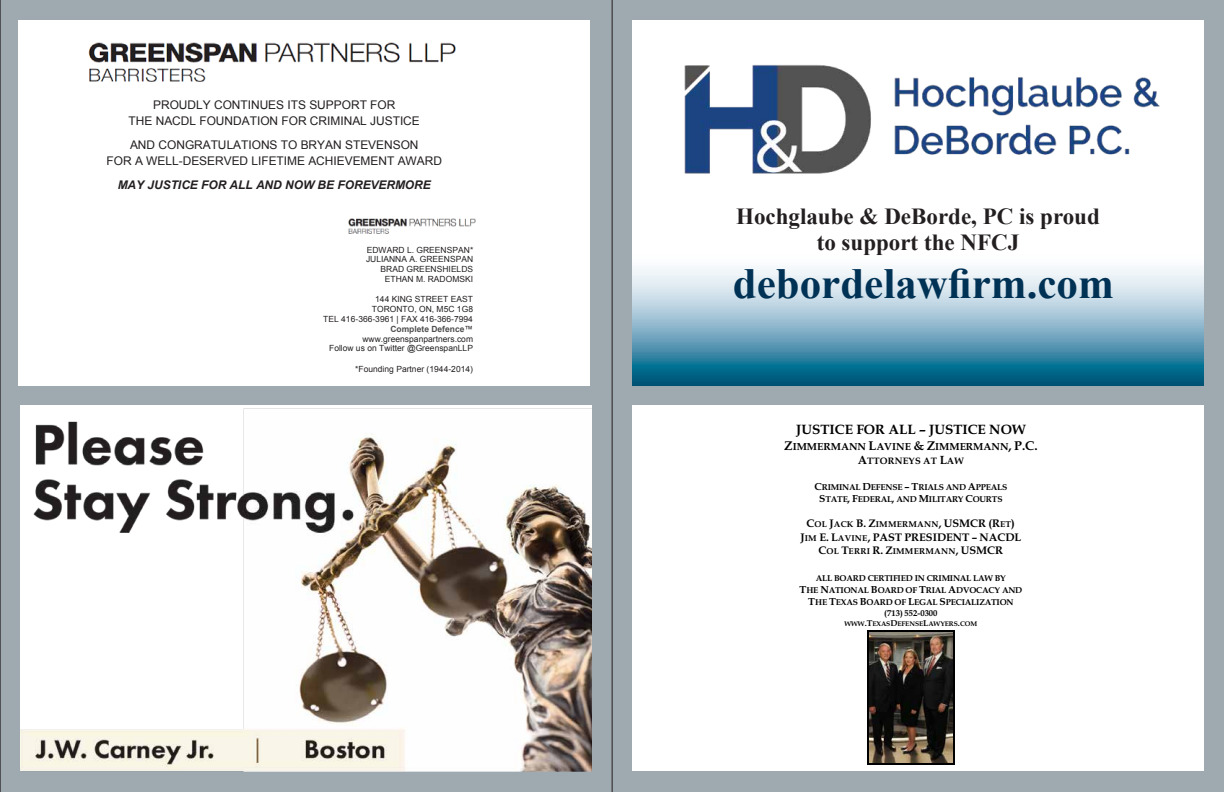
<style>
.page{position:relative;width:1224px;height:792px;background:#fff}
.page>*{position:absolute;margin:0;border:0;box-sizing:border-box;transform-origin:0 0}
.t1{font:700 43px "Times New Roman";color:#003255}
.t2{font:700 23px/26px "Times New Roman";color:#231f20;text-align:center}
.t3{font:700 13.6px "Book Antiqua";color:#000}
.t4{font:11.9px/15.8px "Arial";color:#231f20;text-align:center}
.t5{font:italic 700 11.9px "Arial";color:#231f20}
.t6{font:700 11.1px "Book Antiqua";color:#000}
.t7{font:700 10.2px "Book Antiqua";color:#000}
.t8{font:700 9.4px "Book Antiqua";letter-spacing:.02em;color:#000}
.t9{font:8.5px/9.8px "Arial";color:#231f20;text-align:right}
.t10{font:700 8.5px/12.4px "Book Antiqua";letter-spacing:-.025em;color:#000;text-align:center}
.t11{font:700 8.5px "Book Antiqua";letter-spacing:.03em;color:#000}
.t12{font:700 8.5px "Book Antiqua";letter-spacing:.025em;color:#000}
.t13{font:700 6.8px "Book Antiqua";letter-spacing:-.01em;color:#000}
.s1{font-weight:700;color:#4d4d4f}
.s2{font-size:12.8px}
.s3{font-size:11.9px}
.s4{font-size:10.2px}
.s5{font-size:11.1px}
.s6{font-size:8.5px}
</style>
<div class="page">
<div style="left:0;top:0;width:612px;height:792px;background:#9eaab0"></div>
<div style="left:612px;top:0;width:612px;height:792px;background:#9eaab0"></div>
<hr style="left:612px;top:0;width:1px;height:792px;background:#231f20">
<div style="left:18px;top:20px;width:572px;height:366px;background:#fff"></div>
<img style="left:88px;top:42px;width:368px;height:40px">
<img style="left:348px;top:218px;width:128px;height:16px">
<hr style="left:0;top:0;width:1px;height:792px;background:#231f20">
<img style="left:20px;top:406px;width:572px;height:366px">
<div style="left:632px;top:406px;width:572px;height:366px;background:#fff"></div>
<img style="left:869px;top:632px;width:84px;height:131px">
<hr style="left:867px;top:630px;width:2px;height:135px;background:#000">
<hr style="left:953px;top:630px;width:1px;height:135px;background:#000">
<hr style="left:867px;top:630px;width:87px;height:2px;background:#000">
<hr style="left:867px;top:763px;width:87px;height:2px;background:#000">
<svg style="left:632px;top:20px;width:572px;height:366px;background:#c2d9e3"></svg>
<img style="left:668px;top:53px;width:501px;height:131px">
<h3 class="t4" style="left:129px;top:97px;width:293px">PROUDLY CONTINUES ITS SUPPORT FOR<br>THE NACDL FOUNDATION FOR CRIMINAL JUSTICE</h3>
<h3 class="t4" style="left:107px;top:137px;width:337px">AND CONGRATULATIONS TO BRYAN STEVENSON<br>FOR A WELL-DESERVED LIFETIME ACHIEVEMENT AWARD</h3>
<h3 class="t5" style="left:118px;top:177px;width:315px">MAY JUSTICE FOR ALL AND NOW BE FOREVERMORE</h3>
<p class="t9" style="left:366px;top:245px;width:109px">EDWARD L. GREENSPAN*<br>JULIANNA A. GREENSPAN<br>BRAD GREENSHIELDS<br>ETHAN M. RADOMSKI</p>
<p class="t9" style="left:323px;top:295px;width:151px">144 KING STREET EAST<br>TORONTO, ON, M5C 1G8<br>TEL 416-366-3961 | FAX 416-366-7994<br><span class="s1">Complete Defence</span>™ www.greenspanpartners.com<br>Follow us on Twitter @GreenspanLLP</p>
<p class="t9" style="left:355px;top:364px;width:119px">*Founding Partner (1944-2014)</p>
<h2 class="t2" style="left:736px;top:203px;width:365px">Hochglaube &amp; DeBorde, PC is proud to support the NFCJ</h2>
<h1 class="t1" style="left:733px;top:254px;width:382px">debordelawfirm.com</h1>
<h3 class="t3" style="left:796px;top:421px;width:231px">JUSTICE FOR ALL – JUSTICE NOW</h3>
<p class="t7" style="left:784px;top:440px;width:255px"><span class="s2">Z</span>IMMERMANN <span class="s2">L</span>AVINE <span class="s2">&amp; Z</span>IMMERMANN<span class="s2">, P.C.</span></p>
<p class="t8" style="left:858px;top:455px;width:108px"><span class="s3">A</span>TTORNEYS AT <span class="s3">L</span>AW</p>
<p class="t10" style="left:814px;top:481px;width:195px"><span class="s4">C</span>RIMINAL <span class="s4">D</span>EFENSE <span class="s4">– T</span>RIALS AND <span class="s4">A</span>PPEALS<br><span class="s4">S</span>TATE<span class="s4">, F</span>EDERAL<span class="s4">,</span> AND <span class="s4">M</span>ILITARY <span class="s4">C</span>OURTS</p>
<p class="t11" style="left:807px;top:519px;width:210px"><span class="s5">C</span>OL <span class="s5">J</span>ACK <span class="s5">B. Z</span>IMMERMANN<span class="s5">, USMCR (R</span>ET<span class="s5">)</span></p>
<h3 class="t6" style="left:801px;top:529px;width:222px">J<span class="s6">IM</span> E. L<span class="s6">AVINE</span>, PAST PRESIDENT – NACDL</h3>
<p class="t12" style="left:818px;top:545px;width:186px"><span class="s5">C</span>OL <span class="s5">T</span>ERRI <span class="s5">R. Z</span>IMMERMANN<span class="s5">, USMCR</span></p>
<p class="t10" style="left:800px;top:572px;width:224px">ALL BOARD CERTIFIED IN CRIMINAL LAW BY<br><span class="s4">T</span>HE <span class="s4">N</span>ATIONAL <span class="s4">B</span>OARD OF <span class="s4">T</span>RIAL <span class="s4">A</span>DVOCACY AND<br><span class="s4">T</span>HE <span class="s4">T</span>EXAS <span class="s4">B</span>OARD OF <span class="s4">L</span>EGAL <span class="s4">S</span>PECIALIZATION</p>
<p class="t10" style="left:884px;top:608px;width:55px">(713) 552-0300</p>
<p class="t13" style="left:844px;top:620px;width:135px">WWW<span class="s6">.T</span>EXAS<span class="s6">D</span>EFENSE<span class="s6">L</span>AWYERS<span class="s6">.</span>COM</p>
</div>
